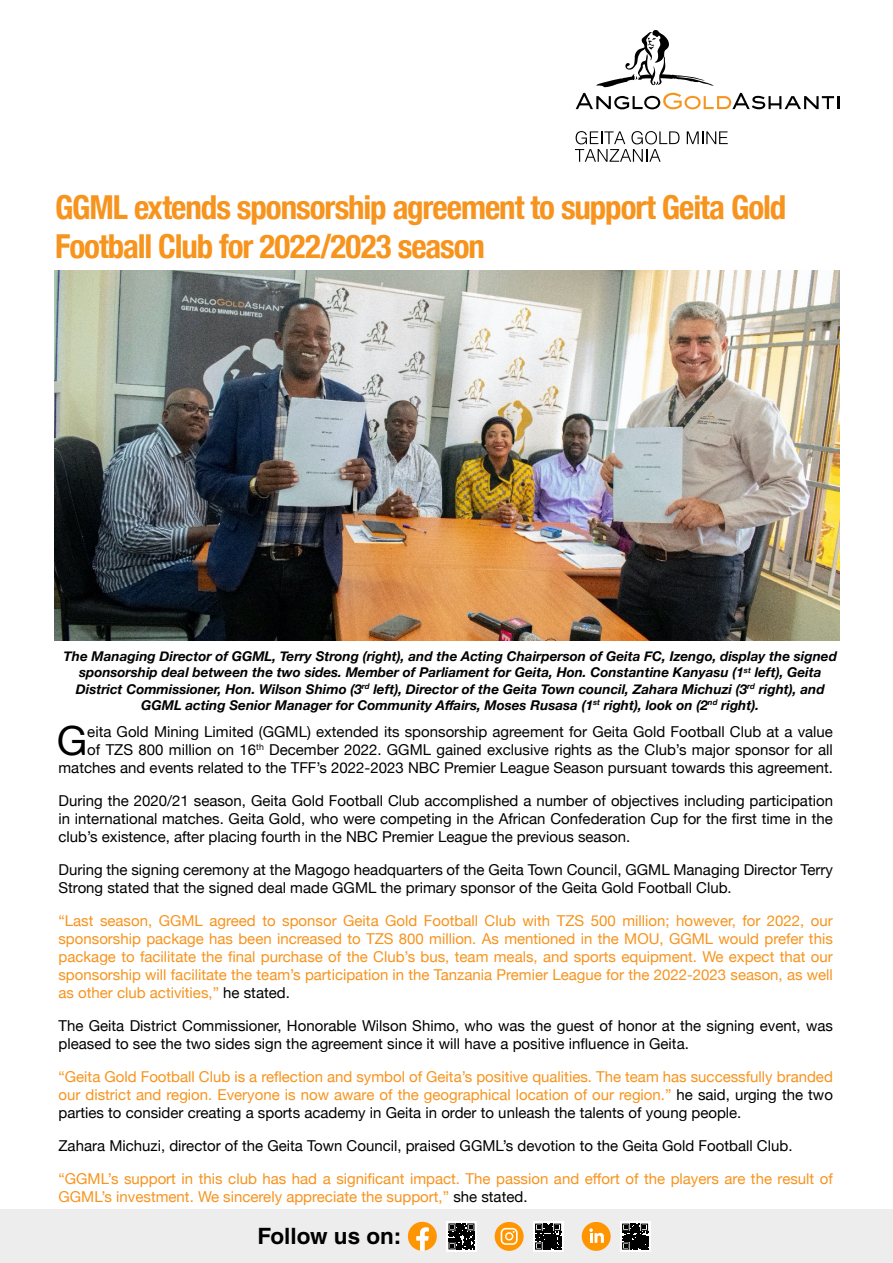
<style>
.page{position:relative;width:893px;height:1263px;background:#fff}
.page>*{position:absolute;margin:0;border:0;box-sizing:border-box;transform-origin:0 0}
.t1{font:40.2px "Helvetica Neue";color:#000}
.t2{font:700 condensed 33px/39.6px "Helvetica Neue";letter-spacing:-.035em;color:#f7941e}
.t3{font:700 22.5px "Helvetica LT Std";color:#000}
.t4{font:15px/18px "Helvetica Neue";color:#000}
.t5{font:15px/18px "Helvetica Neue";color:#f7941e;text-align:justify}
.t6{font:italic 700 13.5px/16.2px "Helvetica Neue";color:#000;text-align:center}
.s1{color:#000}
</style>
<div class="page">
<img style="left:54px;top:270px;width:785px;height:370px">
<div style="left:0;top:1210px;width:893px;height:53px;background:#ededed"></div>
<div style="left:582px;top:1222px;width:29px;height:29px;background:#ff9500;border-radius:50%"></div>
<svg style="left:589px;top:1228px;width:15px;height:15px"></svg>
<div style="left:495px;top:1222px;width:29px;height:29px;background:#ff9500;border-radius:50%"></div>
<svg style="left:500px;top:1228px;width:18px;height:17px"></svg>
<svg style="left:407px;top:1222px;width:30px;height:29px"></svg>
<svg style="left:446px;top:1221px;width:31px;height:30px"></svg>
<svg style="left:447px;top:1223px;width:27px;height:26px"></svg>
<svg style="left:533px;top:1221px;width:30px;height:30px"></svg>
<svg style="left:534px;top:1223px;width:27px;height:27px"></svg>
<svg style="left:620px;top:1221px;width:30px;height:30px"></svg>
<svg style="left:621px;top:1223px;width:27px;height:26px"></svg>
<svg style="left:687px;top:131px;width:41px;height:13px"></svg>
<svg style="left:575px;top:131px;width:104px;height:31px"></svg>
<svg style="left:576px;top:93px;width:263px;height:16px"></svg>
<svg style="left:596px;top:30px;width:118px;height:57px"></svg>
<h2 class="t2" style="left:55px;top:185px;width:732px">GGML extends sponsorship agreement to support Geita Gold<br>Football Club for 2022/2023 season</h2>
<p class="t6" style="left:64px;top:649px;width:775px">The Managing Director of GGML, Terry Strong (right), and the Acting Chairperson of Geita FC, Izengo, display the signed sponsorship deal between the two sides. Member of Parliament for Geita, Hon. Constantine Kanyasu (1<sup>st</sup> left), Geita District Commissioner, Hon. Wilson Shimo (3<sup>rd</sup> left), Director of the Geita Town council, Zahara Michuzi (3<sup>rd</sup> right), and GGML acting Senior Manager for Community Affairs, Moses Rusasa (1<sup>st</sup> right), look on (2<sup>nd</sup> right).</p>
<h1 class="t1" style="left:57px;top:711px;width:32px">G</h1>
<p class="t4" style="left:58px;top:723px;width:776px;text-align:right">eita Gold Mining Limited (GGML) extended its sponsorship agreement for Geita Gold Football Club at a value<br>of TZS 800 million on 16<sup>th</sup> December 2022. GGML gained exclusive rights as the Club’s major sponsor for all matches and events related to the TFF’s 2022-2023 NBC Premier League Season pursuant towards this agreement.</p>
<p class="t4" style="left:58px;top:792px;width:776px;text-align:justify">During the 2020/21 season, Geita Gold Football Club accomplished a number of objectives including participation in international matches. Geita Gold, who were competing in the African Confederation Cup for the first time in the club’s existence, after placing fourth in the NBC Premier League the previous season.</p>
<p class="t4" style="left:58px;top:861px;width:776px">During the signing ceremony at the Magogo headquarters of the Geita Town Council, GGML Managing Director Terry<br>Strong stated that the signed deal made GGML the primary sponsor of the Geita Gold Football Club.</p>
<p class="t5" style="left:58px;top:912px;width:776px">“Last season, GGML agreed to sponsor Geita Gold Football Club with TZS 500 million; however, for 2022, our sponsorship package has been increased to TZS 800 million. As mentioned in the MOU, GGML would prefer this package to facilitate the final purchase of the Club’s bus, team meals, and sports equipment. We expect that our sponsorship will facilitate the team’s participation in the Tanzania Premier League for the 2022-2023 season, as well as other club activities,” <span class="s1">he stated.</span></p>
<p class="t4" style="left:58px;top:1017px;width:776px">The Geita District Commissioner, Honorable Wilson Shimo, who was the guest of honor at the signing event, was pleased to see the two sides sign the agreement since it will have a positive influence in Geita.</p>
<p class="t5" style="left:58px;top:1068px;width:776px">“Geita Gold Football Club is a reflection and symbol of Geita’s positive qualities. The team has successfully branded our district and region. Everyone is now aware of the geographical location of our region.” <span class="s1">he said, urging the two parties to consider creating a sports academy in Geita in order to unleash the talents of young people.</span></p>
<p class="t4" style="left:58px;top:1137px;width:735px">Zahara Michuzi, director of the Geita Town Council, praised GGML’s devotion to the Geita Gold Football Club.</p>
<p class="t5" style="left:58px;top:1170px;width:776px">“GGML’s support in this club has had a significant impact. The passion and effort of the players are the result of<br>GGML’s investment. We sincerely appreciate the support,” <span class="s1">she stated.</span></p>
<h3 class="t3" style="left:257px;top:1223px;width:145px">Follow us on:</h3>
</div>
